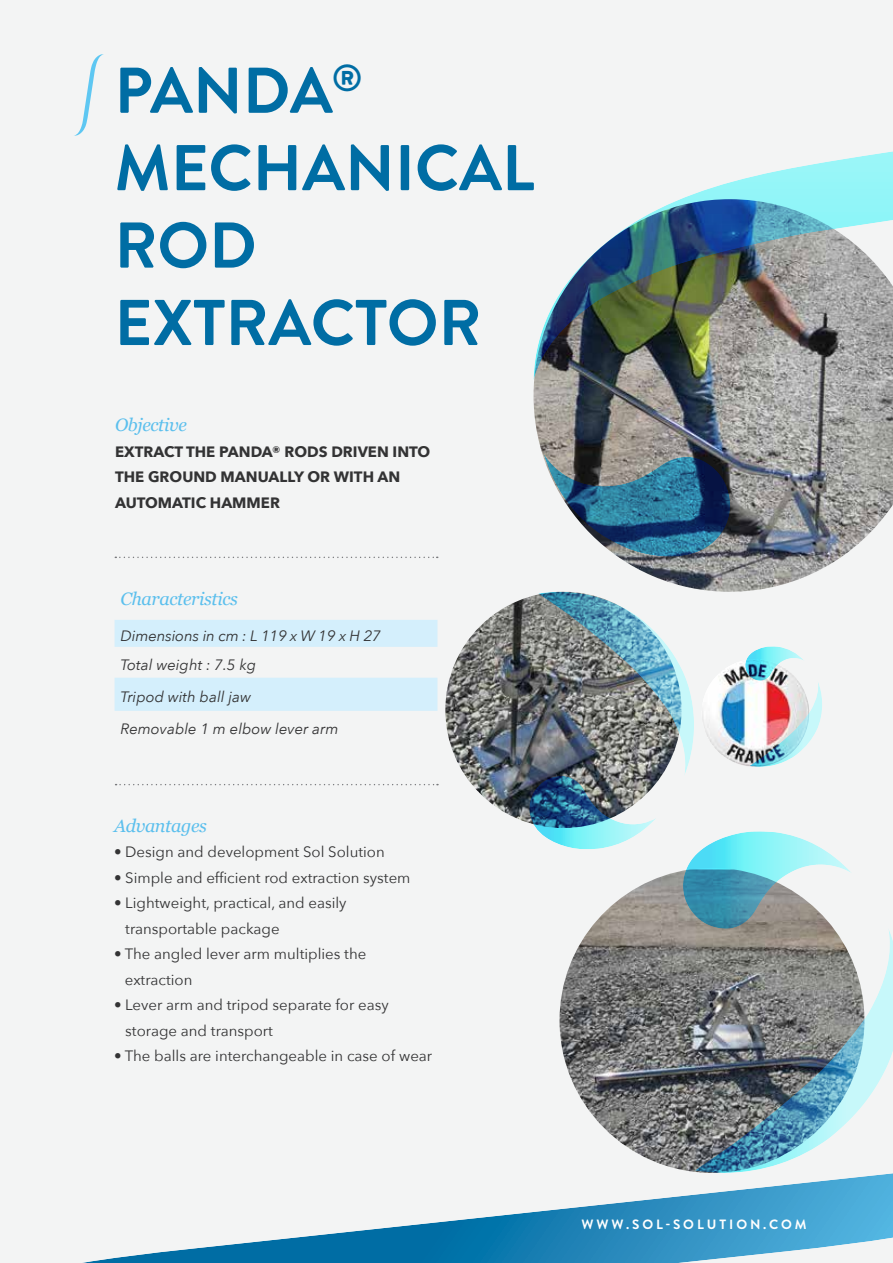
<style>
.page{position:relative;width:893px;height:1263px;background:#f3f4f4}
.page>*{position:absolute;margin:0;border:0;box-sizing:border-box;transform-origin:0 0}
.t1{font:700 64.5px/77.4px "Brandon Grotesque";color:#006da4}
.t2{font:italic 18px "Georgia";letter-spacing:-.02em;color:#5bbfed}
.t3{font:15px/25.5px "Avenir Next";color:#333334}
.t4{font:italic 15px/29px "Avenir Next";color:#333334}
.t5{font:700 15px/25.5px "Avenir Next";color:#333334}
.t6{font:700 13.5px "Brandon Grotesque";letter-spacing:.22em;color:#fff}
</style>
<div class="page">
<svg style="left:74px;top:54px;width:30px;height:82px"></svg>
<svg style="left:115px;top:620px;width:322px;height:91px"></svg>
<svg style="left:83px;top:1173px;width:810px;height:90px"></svg>
<img style="left:556px;top:557px;width:285px;height:35px">
<img style="left:445px;top:592px;width:237px;height:236px;border-radius:118px">
<img style="left:528px;top:592px;width:166px;height:257px">
<img style="left:559px;top:870px;width:124px;height:300px">
<img style="left:683px;top:831px;width:210px;height:342px">
<img style="left:533px;top:151px;width:360px;height:406px">
<svg style="left:115px;top:557px;width:323px;height:1px"></svg>
<svg style="left:116px;top:784px;width:322px;height:1px"></svg>
<img style="left:702px;top:659px;width:107px;height:108px;border-radius:54px">
<img style="left:745px;top:646px;width:77px;height:121px">
<h1 class="t1" style="left:114px;top:58px;width:422px">PANDA<sup>®<br></sup>MECHANICAL<br>ROD<br>EXTRACTOR</h1>
<p class="t2" style="left:115px;top:417px;width:73px">Objective</p>
<p class="t5" style="left:115px;top:439px;width:317px">EXTRACT THE PANDA® RODS DRIVEN INTO<br>THE GROUND MANUALLY OR WITH AN<br>AUTOMATIC HAMMER</p>
<p class="t2" style="left:121px;top:592px;width:119px">Characteristics</p>
<p class="t4" style="left:121px;top:622px;width:262px">Dimensions in cm : L 119 x W 19 x H 27<br>Total weight : 7.5 kg</p>
<p class="t4" style="left:121px;top:682px;width:219px;line-height:32px">Tripod with ball jaw<br>Removable 1 m elbow lever arm</p>
<p class="t2" style="left:114px;top:818px;width:94px">Advantages</p>
<p class="t3" style="left:114px;top:840px;width:272px">• Design and development Sol Solution</p>
<p class="t3" style="left:114px;top:864px;width:298px">• Simple and efficient rod extraction system</p>
<p class="t3" style="left:125px;top:889px;width:223px;text-indent:-11px">• Lightweight, practical, and easily transportable package</p>
<p class="t3" style="left:125px;top:940px;width:243px;text-indent:-11px">• The angled lever arm multiplies the extraction</p>
<p class="t3" style="left:125px;top:991px;width:265px;text-indent:-11px">• Lever arm and tripod separate for easy storage and transport</p>
<p class="t3" style="left:114px;top:1042px;width:320px">• The balls are interchangeable in case of wear</p>
<p class="t6" style="left:581px;top:1219px;width:227px">WWW.SOL-SOLUTION.COM</p>
</div>
